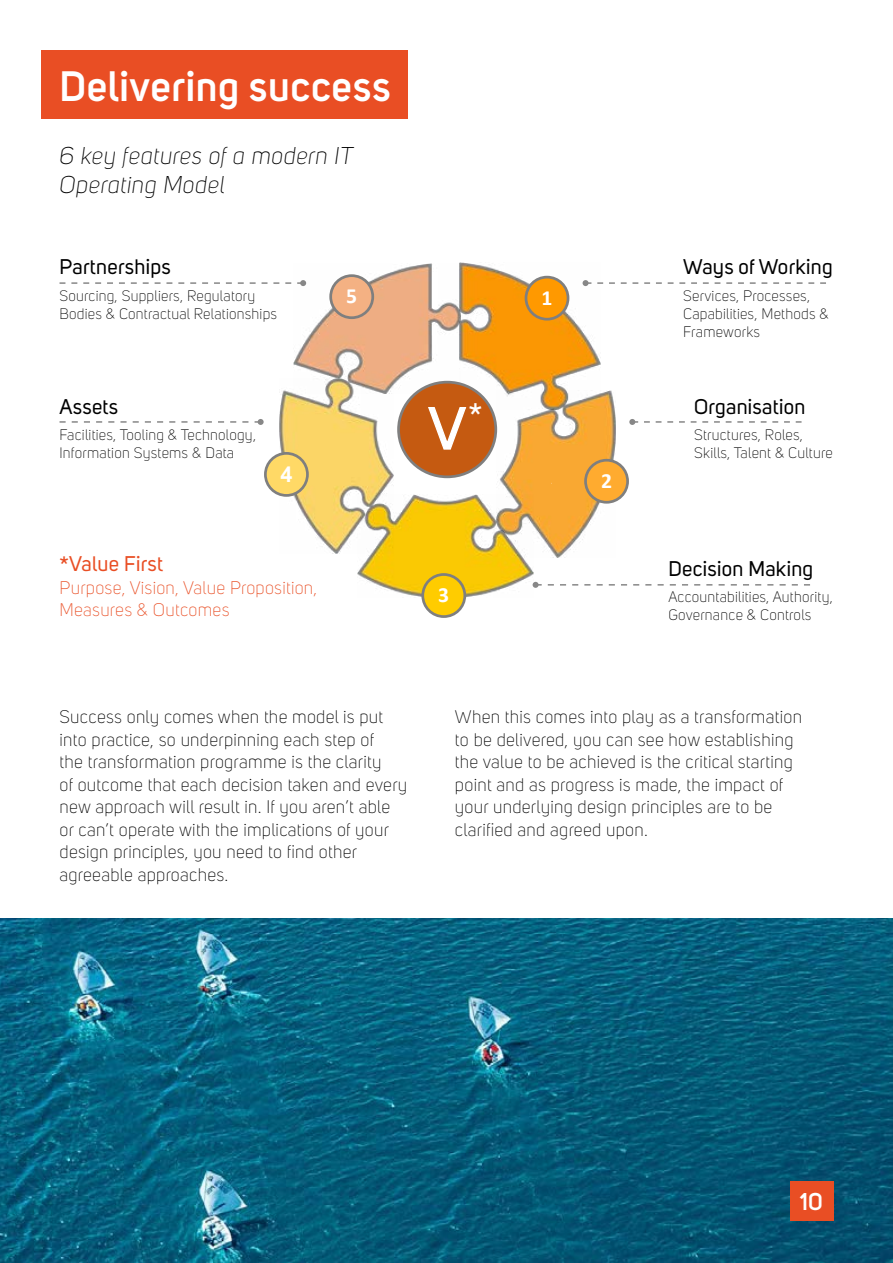
<style>
.page{position:relative;width:893px;height:1263px;background:#fff}
.page>*{position:absolute;margin:0;border:0;box-sizing:border-box;transform-origin:0 0}
.t1{font:58.35px "Uni Sans";color:#fff}
.t2{font:600 42px "Uni Sans";letter-spacing:.015em;color:#fff}
.t3{font:31.35px "Uni Sans";color:#fff}
.t4{font:italic 300 24px/28.8px "Uni Sans";letter-spacing:.015em;color:#000}
.t5{font:600 24px "Uni Sans";color:#fff}
.t6{font:700 21.6px "Calibri";color:#fff}
.t7{font:700 21.6px "Arial";color:#fff}
.t8{font:21px "Uni Sans";letter-spacing:.015em;color:#000}
.t9{font:21px "Uni Sans";letter-spacing:.015em;color:#e94e24}
.t10{font:300 18px/22.5px "Uni Sans";letter-spacing:.015em;color:#000}
.t11{font:300 18px/22.5px "Uni Sans";letter-spacing:.015em;color:#e94e24}
.t12{font:300 15px/18px "Uni Sans";letter-spacing:.015em;color:#000}
</style>
<div class="page">
<img style="left:460px;top:262px;width:140px;height:147px">
<img style="left:497px;top:390px;width:118px;height:167px">
<img style="left:358px;top:495px;width:176px;height:102px">
<img style="left:280px;top:390px;width:113px;height:164px">
<img style="left:293px;top:263px;width:167px;height:131px">
<div style="left:331px;top:276px;width:42px;height:42px;background:#f4b183;border-radius:50%"></div>
<div style="left:329px;top:274px;width:45px;height:45px;border:3px solid #7f7f7f;border-radius:50%"></div>
<div style="left:526px;top:277px;width:42px;height:42px;background:#f90;border-radius:50%"></div>
<div style="left:525px;top:276px;width:44px;height:45px;border:3px solid #7f7f7f;border-radius:50%"></div>
<div style="left:585px;top:460px;width:43px;height:42px;background:#ffab2f;border-radius:50%"></div>
<div style="left:584px;top:459px;width:45px;height:45px;border:3px solid #7f7f7f;border-radius:50%"></div>
<div style="left:423px;top:574px;width:42px;height:42px;background:#fc0;border-radius:50%"></div>
<div style="left:421px;top:573px;width:45px;height:45px;border:3px solid #7f7f7f;border-radius:50%"></div>
<div style="left:265px;top:453px;width:42px;height:42px;background:#ffd966;border-radius:50%"></div>
<div style="left:264px;top:452px;width:45px;height:45px;border:3px solid #7f7f7f;border-radius:50%"></div>
<div style="left:399px;top:382px;width:97px;height:95px;background:#c55a11;border-radius:50%"></div>
<div style="left:397px;top:381px;width:100px;height:97px;border:3px solid #7f7f7f;border-radius:50%"></div>
<div style="left:42px;top:50px;width:366px;height:69px;background:#e94e24"></div>
<svg style="left:60px;top:280px;width:246px;height:6px"></svg>
<svg style="left:583px;top:280px;width:243px;height:6px"></svg>
<svg style="left:533px;top:582px;width:277px;height:6px"></svg>
<svg style="left:60px;top:419px;width:204px;height:6px"></svg>
<svg style="left:629px;top:419px;width:172px;height:6px"></svg>
<img style="left:0;top:918px;width:893px;height:345px">
<div style="left:790px;top:1181px;width:43px;height:39px;background:#e94e24"></div>
<h2 class="t2" style="left:60px;top:61px;width:333px">Delivering success</h2>
<h3 class="t4" style="left:60px;top:141px;width:295px">6 key features of a modern IT<br>Operating Model</h3>
<p class="t8" style="left:60px;top:255px;width:113px">Partnerships</p>
<p class="t12" style="left:60px;top:286px;width:219px">Sourcing, Suppliers, Regulatory<br>Bodies &amp; Contractual Relationships</p>
<p class="t8" style="left:60px;top:394px;width:60px">Assets</p>
<p class="t12" style="left:60px;top:426px;width:198px">Facilities, Tooling &amp; Technology,<br>Information Systems &amp; Data</p>
<p class="t7" style="left:280px;top:459px;width:14px">4</p>
<p class="t9" style="left:60px;top:552px;width:105px">*Value First</p>
<p class="t11" style="left:60px;top:576px;width:259px">Purpose, Vision, Value Proposition,<br>Measures &amp; Outcomes</p>
<p class="t6" style="left:346px;top:281px;width:12px">5</p>
<p class="t6" style="left:542px;top:282px;width:12px">1</p>
<h1 class="t1" style="left:429px;top:395px;width:38px">V</h1>
<h3 class="t3" style="left:468px;top:396px;width:16px">*</h3>
<p class="t6" style="left:438px;top:580px;width:12px">3</p>
<p class="t6" style="left:601px;top:465px;width:12px">2</p>
<p class="t8" style="left:683px;top:255px;width:151px">Ways of Working</p>
<p class="t12" style="left:683px;top:286px;width:147px">Services, Processes,<br>Capabilities, Methods &amp;<br>Frameworks</p>
<p class="t8" style="left:694px;top:394px;width:113px">Organisation</p>
<p class="t12" style="left:694px;top:426px;width:140px">Structures, Roles,<br>Skills, Talent &amp; Culture</p>
<p class="t8" style="left:668px;top:556px;width:146px">Decision Making</p>
<p class="t12" style="left:668px;top:588px;width:166px">Accountabilities, Authority,<br>Governance &amp; Controls</p>
<p class="t10" style="left:60px;top:706px;width:349px">Success only comes when the model is put into practice, so underpinning each step of<br>the transformation programme is the clarity<br>of outcome that each decision taken and every new approach will result in. If you aren’t able or can’t operate with the implications of your design principles, you need to find other agreeable approaches.</p>
<p class="t10" style="left:455px;top:706px;width:349px">When this comes into play as a transformation to be delivered, you can see how establishing the value to be achieved is the critical starting point and as progress is made, the impact of your underlying design principles are to be clarified and agreed upon.</p>
<h3 class="t5" style="left:800px;top:1187px;width:25px">10</h3>
</div>
